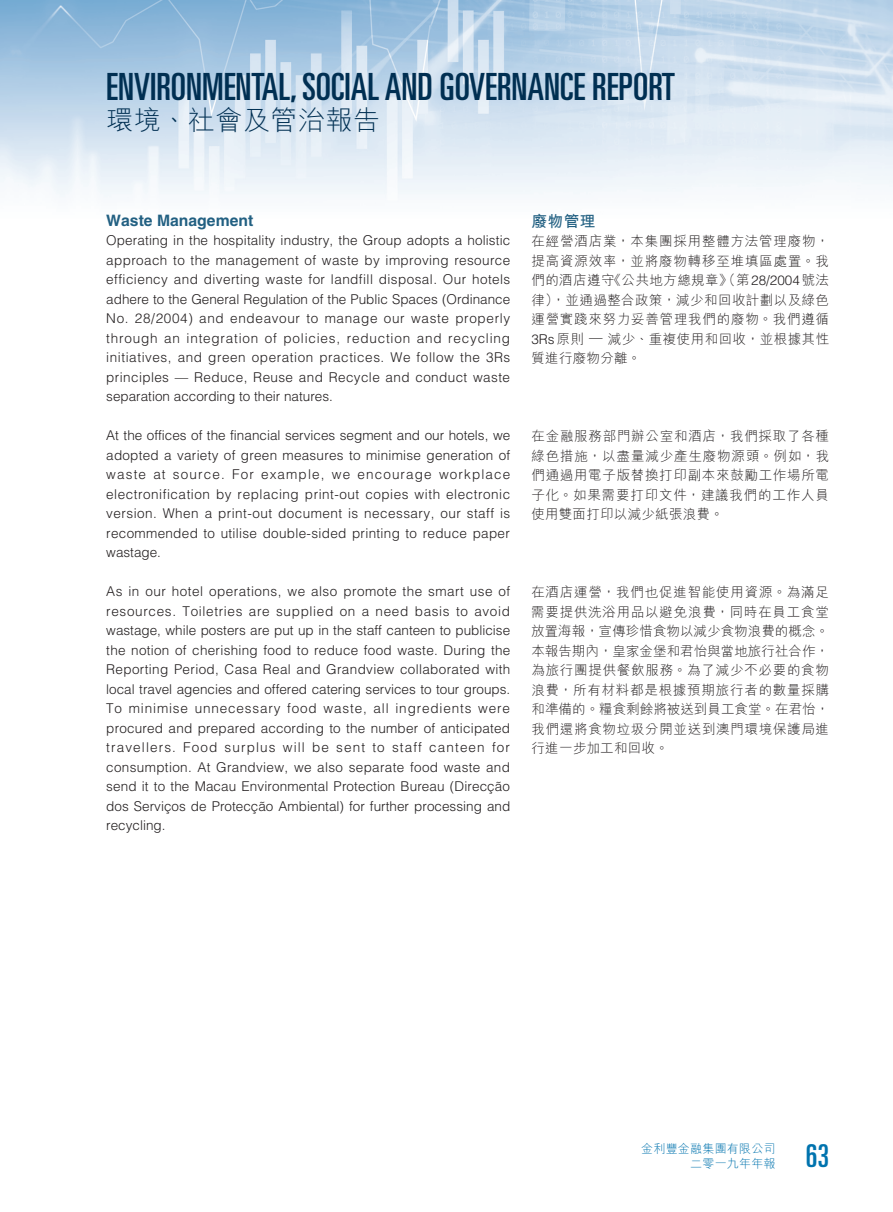
<style>
.page{position:relative;width:893px;height:1212px;background:#fff}
.page>*{position:absolute;margin:0;border:0;box-sizing:border-box;transform-origin:0 0}
.t1{font:ultra-condensed 37.5px "Univers LT Std";color:#002f52}
.t2{font:ultra-condensed 31.5px "Univers LT Std";color:#0073ae}
.t3{font:300 27px "M Hei HK";letter-spacing:.02em;color:#002f52}
.t4{font:700 15.75px "Helvetica LT Std";color:#226082}
.t5{font:700 15.75px "M Hei HK";color:#226082}
.t6{font:300 13.5px/19.5px "Helvetica LT Std";color:#231f20;text-align:justify}
.t7{font:300 13.5px/19.5px "M Hei HK";letter-spacing:.05em;color:#231f20;text-align:justify}
.t8{font:300 12px/15px "M Hei HK";letter-spacing:.02em;color:#0073ae;text-align:right}
.s1{font-family:"Helvetica LT Std"}
</style>
<div class="page">
<img style="left:0;top:0;width:893px;height:197px">
<h1 class="t1" style="left:106px;top:66px;width:570px">ENVIRONMENTAL, SOCIAL AND GOVERNANCE REPORT</h1>
<h3 class="t3" style="left:106px;top:106px;width:275px">環境、社會及管治報告</h3>
<p class="t4" style="left:106px;top:211px;width:149px">Waste Management</p>
<p class="t6" style="left:106px;top:230px;width:406px">Operating in the hospitality industry, the Group adopts a holistic approach to the management of waste by improving resource efficiency and diverting waste for landfill disposal. Our hotels adhere to the General Regulation of the Public Spaces (Ordinance No. 28/2004) and endeavour to manage our waste properly through an integration of policies, reduction and recycling initiatives, and green operation practices. We follow the 3Rs principles — Reduce, Reuse and Recycle and conduct waste separation according to their natures.</p>
<p class="t6" style="left:106px;top:425px;width:406px">At the offices of the financial services segment and our hotels, we adopted a variety of green measures to minimise generation of waste at source. For example, we encourage workplace electronification by replacing print-out copies with electronic version. When a print-out document is necessary, our staff is recommended to utilise double-sided printing to reduce paper wastage.</p>
<p class="t6" style="left:106px;top:581px;width:406px">As in our hotel operations, we also promote the smart use of resources. Toiletries are supplied on a need basis to avoid wastage, while posters are put up in the staff canteen to publicise the notion of cherishing food to reduce food waste. During the Reporting Period, Casa Real and Grandview collaborated with local travel agencies and offered catering services to tour groups.<br>To minimise unnecessary food waste, all ingredients were procured and prepared according to the number of anticipated travellers. Food surplus will be sent to staff canteen for consumption. At Grandview, we also separate food waste and send it to the Macau Environmental Protection Bureau (Direcção dos Serviços de Protecção Ambiental) for further processing and recycling.</p>
<p class="t5" style="left:531px;top:209px;width:65px">廢物管理</p>
<p class="t7" style="left:531px;top:231px;width:299px">在經營酒店業，本集團採用整體方法管理廢物，提高資源效率，並將廢物轉移至堆填區處置。我們的酒店遵守《公共地方總規章》（第<span class="s1">28/2004</span>號法律），並通過整合政策，減少和回收計劃以及綠色運營實踐來努力妥善管理我們的廢物。我們遵循<span class="s1">3Rs</span>原則 <span class="s1">—</span> 減少、重複使用和回收，並根據其性質進行廢物分離。</p>
<p class="t7" style="left:531px;top:426px;width:299px">在金融服務部門辦公室和酒店，我們採取了各種綠色措施，以盡量減少產生廢物源頭。例如，我們通過用電子版替換打印副本來鼓勵工作場所電子化。如果需要打印文件，建議我們的工作人員使用雙面打印以減少紙張浪費。</p>
<p class="t7" style="left:531px;top:582px;width:299px">在酒店運營，我們也促進智能使用資源。為滿足需要提供洗浴用品以避免浪費，同時在員工食堂放置海報，宣傳珍惜食物以減少食物浪費的概念。本報告期內，皇家金堡和君怡與當地旅行社合作，為旅行團提供餐飲服務。為了減少不必要的食物浪費，所有材料都是根據預期旅行者的數量採購和準備的。糧食剩餘將被送到員工食堂。在君怡，我們還將食物垃圾分開並送到澳門環境保護局進行進一步加工和回收。</p>
<p class="t8" style="left:641px;top:1141px;width:136px">金利豐金融集團有限公司二零一九年年報</p>
<h2 class="t2" style="left:806px;top:1137px;width:25px">63</h2>
</div>
